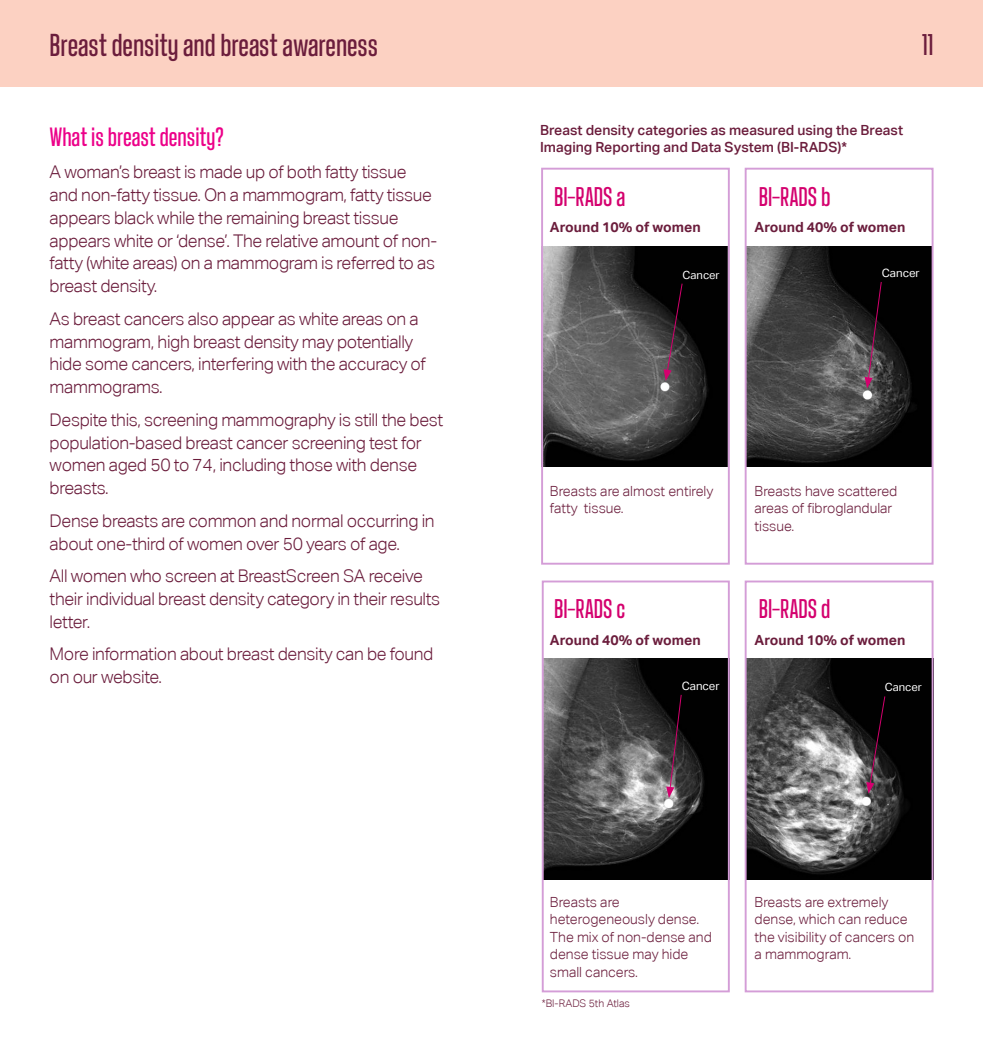
<style>
.page{position:relative;width:983px;height:1042px;background:#fff}
.page>*{position:absolute;margin:0;border:0;box-sizing:border-box;transform-origin:0 0}
.t1{font:500 31.5px "Landasans";color:#6b1d3c}
.t2{font:500 29.75px "Landasans";color:#6b1d3c}
.t3{font:500 26.78px "Landasans";color:#d4006e}
.t4{font:500 26.25px "Landasans";color:#ec0089}
.t5{font:300 17.5px/22.8px "Aktiv Grotesk Corp";letter-spacing:-.02em;color:#6b1d3c}
.t6{font:300 14px/17.5px "Aktiv Grotesk Corp";color:#6b1d3c}
.t7{font:500 14px/17.5px "Aktiv Grotesk Corp";color:#6b1d3c}
.t8{font:700 14px "Aktiv Grotesk";color:#6b1d3c}
.t9{font:11.55px "Aktiv Grotesk";color:#fff}
.t10{font:11.2px "Aktiv Grotesk";color:#fff}
.t11{font:300 10.5px "Aktiv Grotesk Corp";color:#6b1d3c}
</style>
<div class="page">
<img style="left:544px;top:659px;width:182px;height:220px">
<img style="left:747px;top:659px;width:183px;height:220px">
<img style="left:747px;top:246px;width:183px;height:221px">
<div style="left:0;top:0;width:982px;height:87px;background:#fcd1c2"></div>
<img style="left:544px;top:246px;width:182px;height:221px">
<div style="left:744px;top:580px;width:189px;height:412px;border:2px solid #d49dd7"></div>
<div style="left:541px;top:168px;width:188px;height:397px;border:2px solid #d49dd7"></div>
<div style="left:744px;top:168px;width:189px;height:397px;border:2px solid #d49dd7"></div>
<div style="left:541px;top:580px;width:188px;height:412px;border:2px solid #d49dd7"></div>
<svg style="left:866px;top:695px;width:19px;height:98px;background:#2a1b23"></svg>
<svg style="left:666px;top:694px;width:16px;height:104px;background:#3d2c35"></svg>
<svg style="left:864px;top:281px;width:18px;height:107px;background:#372730"></svg>
<svg style="left:663px;top:283px;width:20px;height:98px;background:#33252c"></svg>
<h1 class="t1" style="left:50px;top:29px;width:330px">Breast density and breast awareness</h1>
<h3 class="t4" style="left:50px;top:123px;width:175px">What is breast density?</h3>
<p class="t5" style="left:50px;top:161px;width:389px">A woman’s breast is made up of both fatty tissue and non-fatty tissue. On a mammogram, fatty tissue appears black while the remaining breast tissue appears white or ‘dense’. The relative amount of non&shy;fatty (white areas) on a mammogram is referred to as breast density.</p>
<p class="t5" style="left:50px;top:307px;width:377px">As breast cancers also appear as white areas on a mammogram, high breast density may potentially hide some cancers, interfering with the accuracy of mammograms.</p>
<p class="t5" style="left:50px;top:408px;width:395px">Despite this, screening mammography is still the best population-based breast cancer screening test for women aged 50 to 74, including those with dense breasts.</p>
<p class="t5" style="left:50px;top:509px;width:386px">Dense breasts are common and normal occurring in about one-third of women over 50 years of age.</p>
<p class="t5" style="left:50px;top:565px;width:392px">All women who screen at BreastScreen SA receive their individual breast density category in their results letter.</p>
<p class="t5" style="left:50px;top:643px;width:385px">More information about breast density can be found on our website.</p>
<h2 class="t2" style="left:921px;top:29px;width:13px">11</h2>
<p class="t7" style="left:540px;top:121px;width:364px">Breast density categories as measured using the Breast<br>Imaging Reporting and Data System (BI-RADS)*</p>
<h3 class="t3" style="left:554px;top:182px;width:73px">BI-RADS a</h3>
<h3 class="t3" style="left:758px;top:182px;width:74px">BI-RADS b</h3>
<p class="t8" style="left:549px;top:219px;width:152px">Around 10% of women</p>
<p class="t8" style="left:754px;top:219px;width:152px">Around 40% of women</p>
<p class="t10" style="left:682px;top:268px;width:39px">Cancer</p>
<p class="t9" style="left:881px;top:266px;width:39px">Cancer</p>
<p class="t6" style="left:549px;top:482px;width:165px">Breasts are almost entirely fatty tissue.</p>
<p class="t6" style="left:754px;top:482px;width:144px">Breasts have scattered areas of fibroglandular tissue.</p>
<h3 class="t3" style="left:554px;top:595px;width:73px">BI-RADS c</h3>
<h3 class="t3" style="left:758px;top:595px;width:73px">BI-RADS d</h3>
<p class="t8" style="left:549px;top:632px;width:152px">Around 40% of women</p>
<p class="t8" style="left:754px;top:632px;width:152px">Around 10% of women</p>
<p class="t9" style="left:681px;top:679px;width:39px">Cancer</p>
<p class="t10" style="left:884px;top:681px;width:39px">Cancer</p>
<p class="t6" style="left:549px;top:893px;width:163px">Breasts are heterogeneously dense.<br>The mix of non-dense and dense tissue may hide small cancers.</p>
<p class="t6" style="left:754px;top:893px;width:161px">Breasts are extremely dense, which can reduce the visibility of cancers on a mammogram.</p>
<p class="t11" style="left:541px;top:997px;width:90px">*BI-RADS 5th Atlas</p>
</div>
